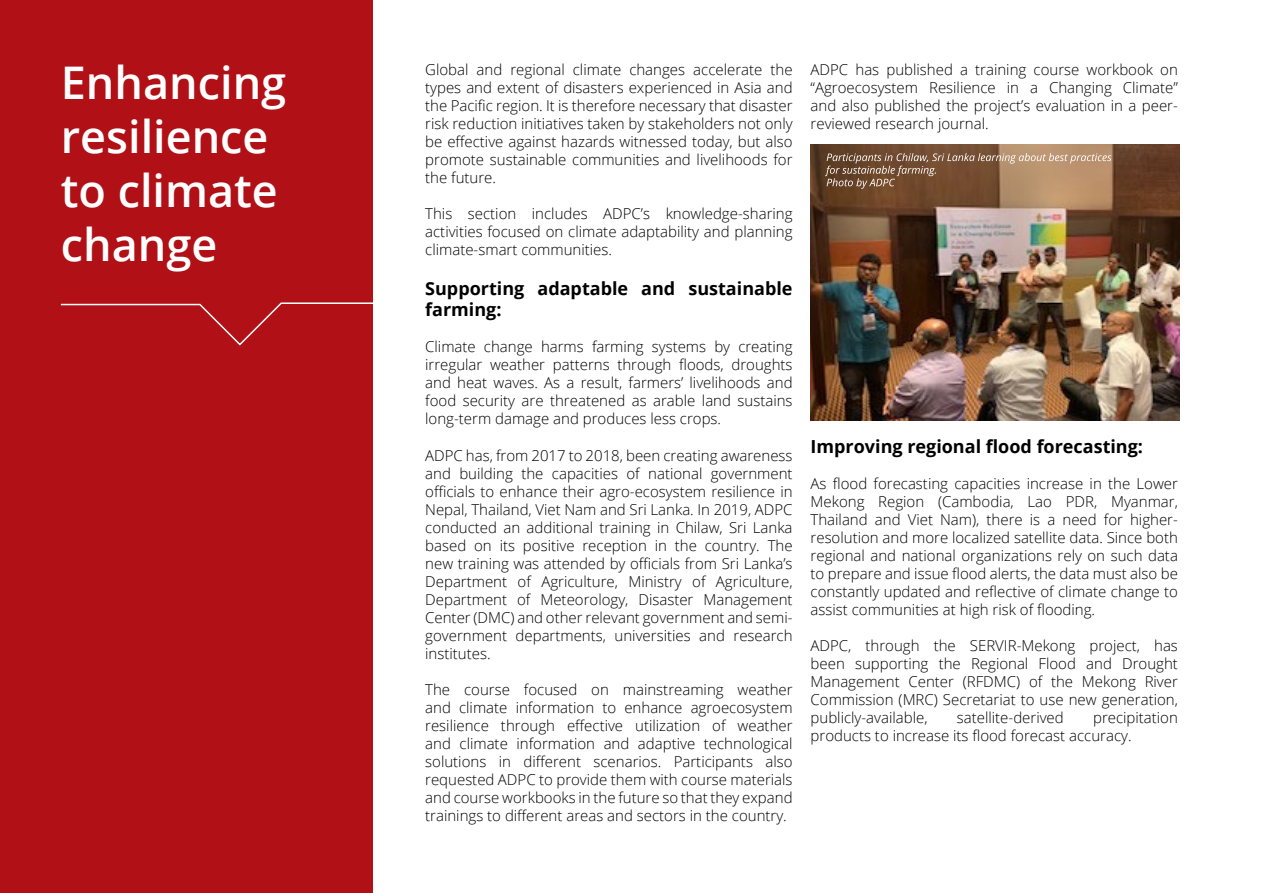
<style>
.page{position:relative;width:1263px;height:893px;background:#fff}
.page>*{position:absolute;margin:0;border:0;box-sizing:border-box;transform-origin:0 0}
.t1{font:600 45px/54px "Open Sans";color:#fff}
.t2{font:700 18px/21.6px "Open Sans";color:#000}
.t3{font:300 15px/18px "Open Sans";color:#000;text-align:justify}
</style>
<div class="page">
<div style="left:0;top:0;width:372px;height:893px;background:#b11116"></div>
<svg style="left:60px;top:302px;width:313px;height:45px"></svg>
<img style="left:810px;top:144px;width:369px;height:277px">
<svg style="left:825px;top:153px;width:286px;height:36px;background:#977357"></svg>
<h1 class="t1" style="left:61px;top:55px;width:227px">Enhancing resilience to climate change</h1>
<p class="t3" style="left:425px;top:60px;width:369px">Global and regional climate changes accelerate the types and extent of disasters experienced in Asia and the Pacific region. It is therefore necessary that disaster risk reduction initiatives taken by stakeholders not only be effective against hazards witnessed today, but also promote sustainable communities and livelihoods for the future.</p>
<p class="t3" style="left:425px;top:204px;width:369px">This section includes ADPC’s knowledge-sharing activities focused on climate adaptability and planning climate-smart communities.</p>
<p class="t2" style="left:425px;top:277px;width:369px">Supporting adaptable and sustainable farming:</p>
<p class="t3" style="left:425px;top:338px;width:369px">Climate change harms farming systems by creating irregular weather patterns through floods, droughts and heat waves. As a result, farmers’ livelihoods and food security are threatened as arable land sustains long-term damage and produces less crops.</p>
<p class="t3" style="left:425px;top:446px;width:369px">ADPC has, from 2017 to 2018, been creating awareness and building the capacities of national government officials to enhance their agro-ecosystem resilience in Nepal, Thailand, Viet Nam and Sri Lanka. In 2019, ADPC conducted an additional training in Chilaw, Sri Lanka based on its positive reception in the country. The new training was attended by officials from Sri Lanka’s Department of Agriculture, Ministry of Agriculture, Department of Meteorology, Disaster Management Center (DMC) and other relevant government and semi&shy;government departments, universities and research institutes.</p>
<p class="t3" style="left:425px;top:680px;width:369px">The course focused on mainstreaming weather and climate information to enhance agroecosystem resilience through effective utilization of weather and climate information and adaptive technological solutions in different scenarios. Participants also requested ADPC to provide them with course materials and course workbooks in the future so that they expand trainings to different areas and sectors in the country.</p>
<p class="t3" style="left:811px;top:60px;width:369px">ADPC has published a training course workbook on “Agroecosystem Resilience in a Changing Climate” and also published the project’s evaluation in a peer&shy;reviewed research journal.</p>
<p class="t2" style="left:810px;top:435px;width:334px">Improving regional flood forecasting:</p>
<p class="t3" style="left:810px;top:474px;width:369px">As flood forecasting capacities increase in the Lower Mekong Region (Cambodia, Lao PDR, Myanmar, Thailand and Viet Nam), there is a need for higher&shy;resolution and more localized satellite data. Since both regional and national organizations rely on such data to prepare and issue flood alerts, the data must also be constantly updated and reflective of climate change to assist communities at high risk of flooding.</p>
<p class="t3" style="left:810px;top:636px;width:369px">ADPC, through the SERVIR-Mekong project, has been supporting the Regional Flood and Drought Management Center (RFDMC) of the Mekong River Commission (MRC) Secretariat to use new generation, publicly-available,</p>
<p class="t3" style="left:957px;top:708px;width:108px">satellite-derived</p>
<p class="t3" style="left:810px;top:708px;width:369px;text-indent:282px">precipitation products to increase its flood forecast accuracy.</p>
</div>
